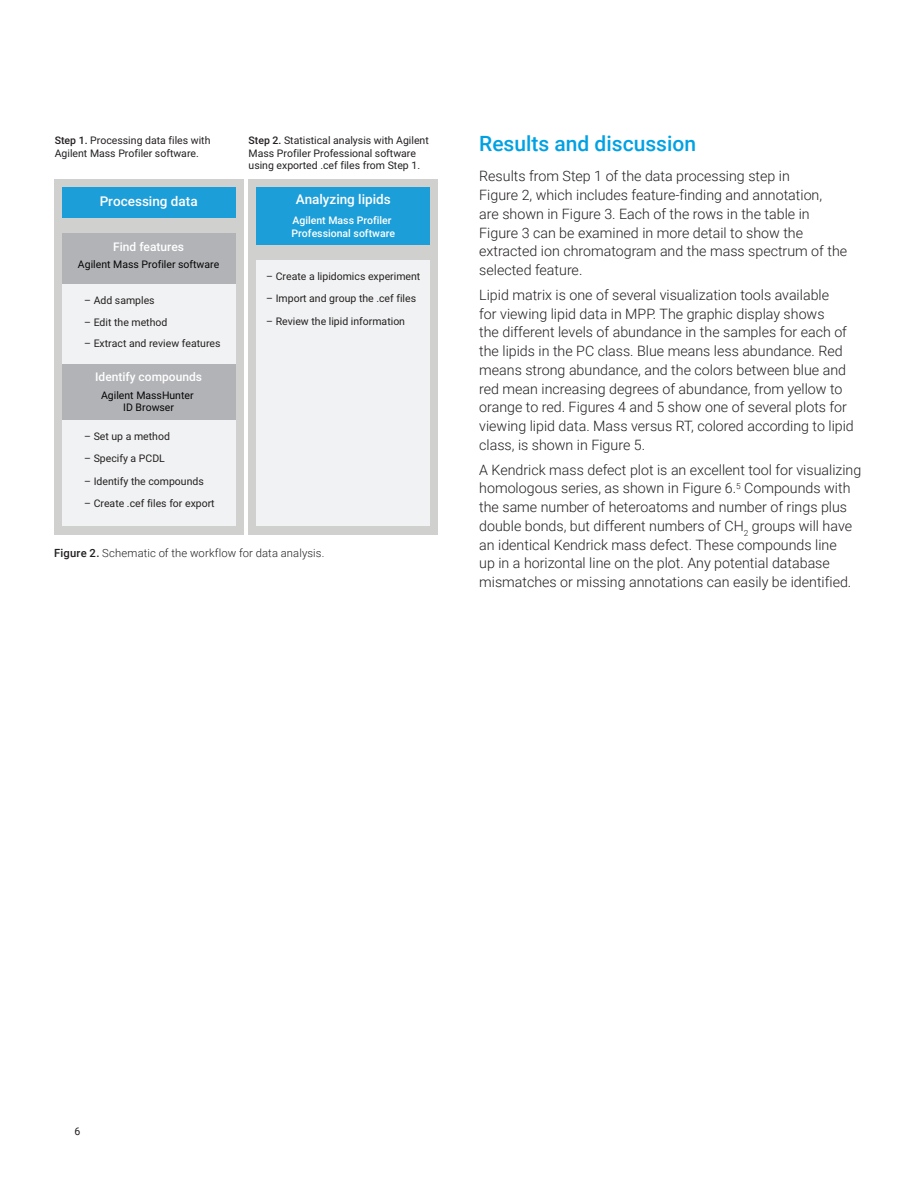
<style>
.page{position:relative;width:918px;height:1188px;background:#fff}
.page>*{position:absolute;margin:0;border:0;box-sizing:border-box;transform-origin:0 0}
.Header_1{font:500 21px "Roboto";color:#00a1e3}
.Text{font:300 14.25px/18.8px "Roboto";color:#231f20}
.t1{font:500 13.5px "Roboto";color:#fff}
.t2{font:500 12px "Roboto";color:#fff}
.t3{font:300 11.25px "Roboto";letter-spacing:.01em;color:#231f20}
.t4{font:10.5px/12.6px "Roboto";color:#231f20}
.t5{font:10.5px/12.6px "Roboto";color:#040503;text-align:center}
.t6{font:500 10.5px/12.6px "Roboto";color:#fff}
.s1{font-weight:500}
</style>
<div class="page">
<div style="left:54px;top:179px;width:189px;height:355px;background:#d0d1ce"></div>
<div style="left:62px;top:187px;width:173px;height:31px;background:#1c9ed9"></div>
<div style="left:62px;top:233px;width:173px;height:51px;background:#b2b3b7"></div>
<div style="left:62px;top:284px;width:173px;height:80px;background:#f1f2f3"></div>
<div style="left:62px;top:420px;width:173px;height:105px;background:#f1f2f3"></div>
<div style="left:62px;top:364px;width:173px;height:56px;background:#b2b3b7"></div>
<div style="left:249px;top:179px;width:189px;height:355px;background:#d0d1ce"></div>
<div style="left:257px;top:260px;width:173px;height:265px;background:#f1f2f3"></div>
<div style="left:257px;top:188px;width:173px;height:57px;background:#1c9ed9"></div>
<p class="t4" style="left:55px;top:134px;width:157px"><span class="s1">Step 1.</span> Processing data files with<br>Agilent Mass Profiler software.</p>
<p class="t4" style="left:249px;top:134px;width:182px"><span class="s1">Step 2.</span> Statistical analysis with Agilent<br>Mass Profiler Professional software using exported .cef files from Step 1.</p>
<p class="t1" style="left:100px;top:192px;width:99px">Processing data</p>
<p class="t2" style="left:113px;top:238px;width:72px">Find features</p>
<p class="t5" style="left:78px;top:257px;width:143px">Agilent Mass Profiler software</p>
<p class="t4" style="left:84px;top:294px;width:72px">– Add samples</p>
<p class="t4" style="left:84px;top:315px;width:85px">– Edit the method</p>
<p class="t4" style="left:84px;top:337px;width:138px">– Extract and review features</p>
<p class="t2" style="left:95px;top:368px;width:108px">Identify compounds</p>
<p class="t5" style="left:101px;top:388px;width:94px">Agilent MassHunter<br>ID Browser</p>
<p class="t4" style="left:84px;top:430px;width:87px">– Set up a method</p>
<p class="t4" style="left:84px;top:452px;width:82px">– Specify a PCDL</p>
<p class="t4" style="left:84px;top:474px;width:121px">– Identify the compounds</p>
<p class="t4" style="left:84px;top:497px;width:132px">– Create .cef files for export</p>
<p class="t1" style="left:296px;top:190px;width:97px">Analyzing lipids</p>
<p class="t6" style="left:292px;top:214px;width:105px">Agilent Mass Profiler<br>Professional software</p>
<p class="t4" style="left:266px;top:270px;width:156px">– Create a lipidomics experiment</p>
<p class="t4" style="left:266px;top:292px;width:151px">– Import and group the .cef files</p>
<p class="t4" style="left:266px;top:314px;width:140px">– Review the lipid information</p>
<p class="t3" style="left:54px;top:545px;width:272px"><span class="s1">Figure 2.</span> Schematic of the workflow for data analysis.</p>
<p class="Header_1" style="left:479px;top:129px;width:218px">Results and discussion</p>
<p class="Text" style="left:479px;top:166px;width:370px">Results from Step 1 of the data processing step in<br>Figure 2, which includes feature-finding and annotation,<br>are shown in Figure 3. Each of the rows in the table in Figure 3 can be examined in more detail to show the extracted ion chromatogram and the mass spectrum of the selected feature.</p>
<p class="Text" style="left:479px;top:285px;width:376px">Lipid matrix is one of several visualization tools available<br>for viewing lipid data in MPP. The graphic display shows<br>the different levels of abundance in the samples for each of the lipids in the PC class. Blue means less abundance. Red means strong abundance, and the colors between blue and red mean increasing degrees of abundance, from yellow to orange to red. Figures 4 and 5 show one of several plots for viewing lipid data. Mass versus RT, colored according to lipid class, is shown in Figure 5.</p>
<p class="Text" style="left:479px;top:460px;width:384px">A Kendrick mass defect plot is an excellent tool for visualizing homologous series, as shown in Figure 6.<sup>5</sup> Compounds with the same number of heteroatoms and number of rings plus double bonds, but different numbers of CH<sub>2</sub> groups will have an identical Kendrick mass defect. These compounds line<br>up in a horizontal line on the plot. Any potential database mismatches or missing annotations can easily be identified.</p>
<p class="t4" style="left:75px;top:1125px;width:7px">6</p>
</div>
